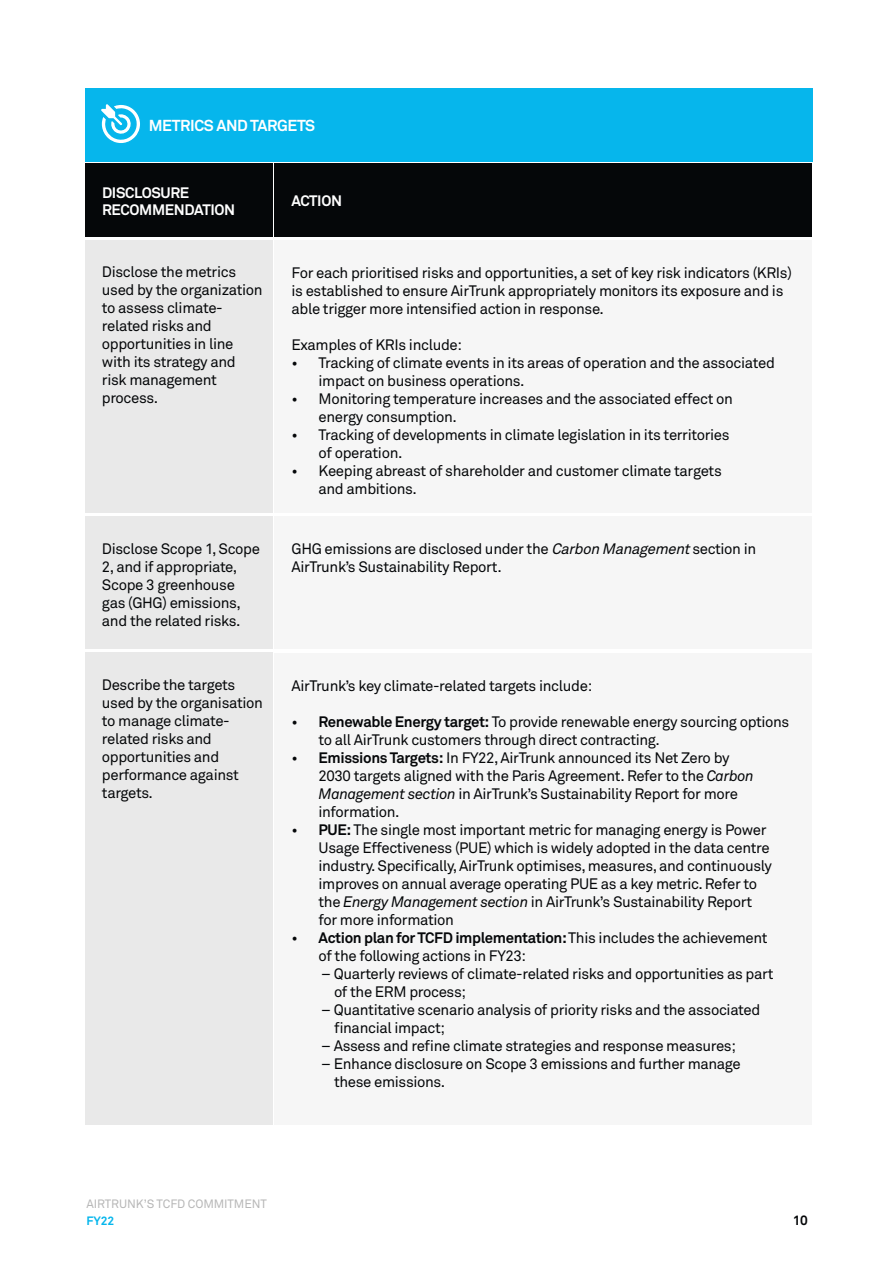
<style>
.page{position:relative;width:893px;height:1263px;background:#fff}
.page>*{position:absolute;margin:0;border:0;box-sizing:border-box;transform-origin:0 0}
.t1{font:700 15.75px "Akkurat Pro";letter-spacing:-.025em;color:#fff}
.t2{font:15px/18px "Akkurat Pro";letter-spacing:-.025em;color:#050709}
.t3{font:700 15px/16.5px "Akkurat Pro";letter-spacing:-.025em;color:#fff}
.t4{font:700 13.5px "Akkurat Pro";color:#050709}
.t5{font:12px/16.5px "Akkurat Pro";letter-spacing:-.01em;color:#b7b7b7}
.s1{font-style:italic}
.s2{font-weight:700}
.s3{font-weight:700;color:#06b6ec}
</style>
<div class="page">
<div style="left:85px;top:88px;width:727px;height:73px;background:#06b6ec"></div>
<svg style="left:101px;top:104px;width:39px;height:39px"></svg>
<div style="left:85px;top:164px;width:187px;height:73px;background:#050709"></div>
<div style="left:274px;top:240px;width:538px;height:273px;background:#f6f6f6"></div>
<div style="left:274px;top:516px;width:538px;height:133px;background:#f6f6f6"></div>
<div style="left:274px;top:653px;width:538px;height:472px;background:#f6f6f6"></div>
<div style="left:85px;top:240px;width:187px;height:273px;background:#e9e9e9"></div>
<div style="left:85px;top:516px;width:187px;height:133px;background:#e9e9e9"></div>
<div style="left:85px;top:653px;width:187px;height:472px;background:#e9e9e9"></div>
<div style="left:274px;top:164px;width:538px;height:73px;background:#050709"></div>
<p class="t1" style="left:149px;top:116px;width:168px">METRICS AND TARGETS</p>
<p class="t3" style="left:102px;top:185px;width:135px">DISCLOSURE<br>RECOMMENDATION</p>
<p class="t2" style="left:102px;top:263px;width:162px">Disclose the metrics used by the organization to assess climate&shy;related risks and opportunities in line with its strategy and risk management process.</p>
<p class="t2" style="left:102px;top:540px;width:160px">Disclose Scope 1, Scope<br>2, and if appropriate,<br>Scope 3 greenhouse gas (GHG) emissions, and the related risks.</p>
<p class="t2" style="left:102px;top:676px;width:162px">Describe the targets used by the organisation to manage climate&shy;related risks and opportunities and performance against targets.</p>
<p class="t3" style="left:292px;top:193px;width:52px">ACTION</p>
<p class="t2" style="left:292px;top:264px;width:502px">For each prioritised risks and opportunities, a set of key risk indicators (KRIs) is established to ensure AirTrunk appropriately monitors its exposure and is able trigger more intensified action in response.</p>
<p class="t2" style="left:292px;top:336px;width:172px">Examples of KRIs include:</p>
<p class="t2" style="left:319px;top:354px;width:458px;text-indent:-27px">• Tracking of climate events in its areas of operation and the associated impact on business operations.</p>
<p class="t2" style="left:319px;top:390px;width:416px;text-indent:-27px">• Monitoring temperature increases and the associated effect on energy consumption.</p>
<p class="t2" style="left:319px;top:426px;width:413px;text-indent:-27px">• Tracking of developments in climate legislation in its territories of operation.</p>
<p class="t2" style="left:319px;top:462px;width:405px;text-indent:-27px">• Keeping abreast of shareholder and customer climate targets and ambitions.</p>
<p class="t2" style="left:292px;top:540px;width:466px">GHG emissions are disclosed under the <span class="s1">Carbon Management</span>section in<br>AirTrunk’s Sustainability Report.</p>
<p class="t2" style="left:292px;top:677px;width:302px">AirTrunk’s key climate-related targets include:</p>
<p class="t2" style="left:319px;top:713px;width:472px;text-indent:-27px">• <span class="s2">Renewable Energy target:</span> To provide renewable energy sourcing options to all AirTrunk customers through direct contracting.</p>
<p class="t2" style="left:319px;top:749px;width:437px;text-indent:-27px">• <span class="s2">Emissions Targets:</span> In FY22, AirTrunk announced its Net Zero by 2030 targets aligned with the Paris Agreement. Refer to the <span class="s1">Carbon Management section</span> in AirTrunk’s Sustainability Report for more information.</p>
<p class="t2" style="left:319px;top:821px;width:455px;text-indent:-27px">• <span class="s2">PUE:</span> The single most important metric for managing energy is Power Usage Effectiveness (PUE) which is widely adopted in the data centre industry. Specifically, AirTrunk optimises, measures, and continuously improves on annual average operating PUE as a key metric. Refer to the <span class="s1">Energy Management section</span> in AirTrunk’s Sustainability Report for more information</p>
<p class="t2" style="left:319px;top:929px;width:450px;text-indent:-27px">• <span class="s2">Action plan for TCFD implementation:</span> This includes the achievement of the following actions in FY23:</p>
<p class="t2" style="left:334px;top:965px;width:441px;text-indent:-13px">– Quarterly reviews of climate-related risks and opportunities as part of the ERM process;</p>
<p class="t2" style="left:334px;top:1001px;width:428px;text-indent:-13px">– Quantitative scenario analysis of priority risks and the associated financial impact;</p>
<p class="t2" style="left:321px;top:1037px;width:416px">– Assess and refine climate strategies and response measures;</p>
<p class="t2" style="left:334px;top:1055px;width:408px;text-indent:-13px">– Enhance disclosure on Scope 3 emissions and further manage these emissions.</p>
<p class="t5" style="left:86px;top:1196px;width:182px">AIRTRUNK’S TCFD COMMITMENT<br><span class="s3">FY22</span></p>
<p class="t4" style="left:793px;top:1211px;width:17px">10</p>
</div>
